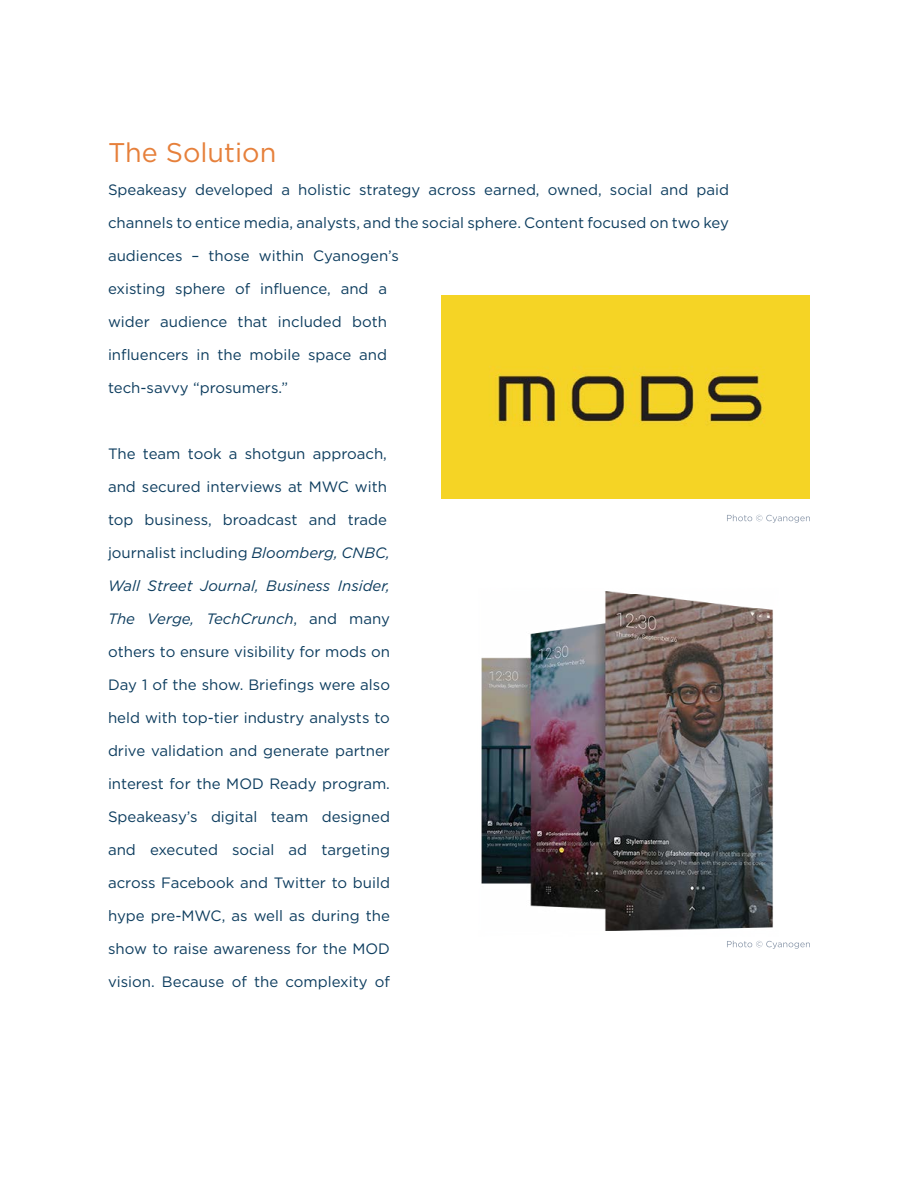
<style>
.page{position:relative;width:918px;height:1188px;background:#fff}
.page>*{position:absolute;margin:0;border:0;box-sizing:border-box;transform-origin:0 0}
.t1{font:27px "Gotham";color:#e6803b}
.t2{font:15px/33px "Gotham";color:#0c3c5e}
.t3{font:italic 15px "Gotham";color:#0c3c5e}
.s1{font-style:italic}
.s2{font-style:normal}
</style>
<div class="page">
<img style="left:442px;top:295px;width:368px;height:204px">
<img style="left:481px;top:591px;width:292px;height:350px">
<svg style="left:727px;top:515px;width:83px;height:8px"></svg>
<svg style="left:727px;top:941px;width:83px;height:8px"></svg>
<h1 class="t1" style="left:108px;top:138px;width:170px">The Solution</h1>
<p class="t2" style="left:108px;top:173px;width:623px">Speakeasy developed a holistic strategy across earned, owned, social and paid</p>
<p class="t2" style="left:108px;top:206px;width:622px">channels to entice media, analysts, and the social sphere. Content focused on two key</p>
<p class="t2" style="left:108px;top:239px;width:292px">audiences – those within Cyanogen’s</p>
<p class="t2" style="left:108px;top:272px;width:281px">existing sphere of influence, and a</p>
<p class="t2" style="left:108px;top:305px;width:281px">wider audience that included both</p>
<p class="t2" style="left:108px;top:338px;width:281px">influencers in the mobile space and</p>
<p class="t2" style="left:108px;top:371px;width:182px">tech-savvy “prosumers.”</p>
<p class="t2" style="left:108px;top:437px;width:280px">The team took a shotgun approach,</p>
<p class="t2" style="left:108px;top:470px;width:280px">and secured interviews at MWC with</p>
<p class="t2" style="left:108px;top:503px;width:280px">top business, broadcast and trade</p>
<p class="t2" style="left:108px;top:536px;width:283px">journalist including <span class="s1">Bloomberg, CNBC,</span></p>
<p class="t3" style="left:108px;top:578px;width:284px">Wall Street Journal, Business Insider,</p>
<p class="t3" style="left:108px;top:611px;width:283px">The Verge, TechCrunch<span class="s2">, and many</span></p>
<p class="t2" style="left:108px;top:635px;width:284px">others to ensure visibility for mods on<br>Day 1 of the show. Briefings were also</p>
<p class="t2" style="left:108px;top:701px;width:283px">held with top-tier industry analysts to</p>
<p class="t2" style="left:108px;top:734px;width:283px">drive validation and generate partner</p>
<p class="t2" style="left:108px;top:767px;width:283px">interest for the MOD Ready program.</p>
<p class="t2" style="left:108px;top:800px;width:283px">Speakeasy’s digital team designed</p>
<p class="t2" style="left:108px;top:833px;width:284px">and executed social ad targeting</p>
<p class="t2" style="left:108px;top:866px;width:283px">across Facebook and Twitter to build</p>
<p class="t2" style="left:108px;top:899px;width:284px">hype pre-MWC, as well as during the</p>
<p class="t2" style="left:108px;top:932px;width:284px">show to raise awareness for the MOD</p>
<p class="t2" style="left:108px;top:965px;width:283px">vision. Because of the complexity of</p>
</div>
